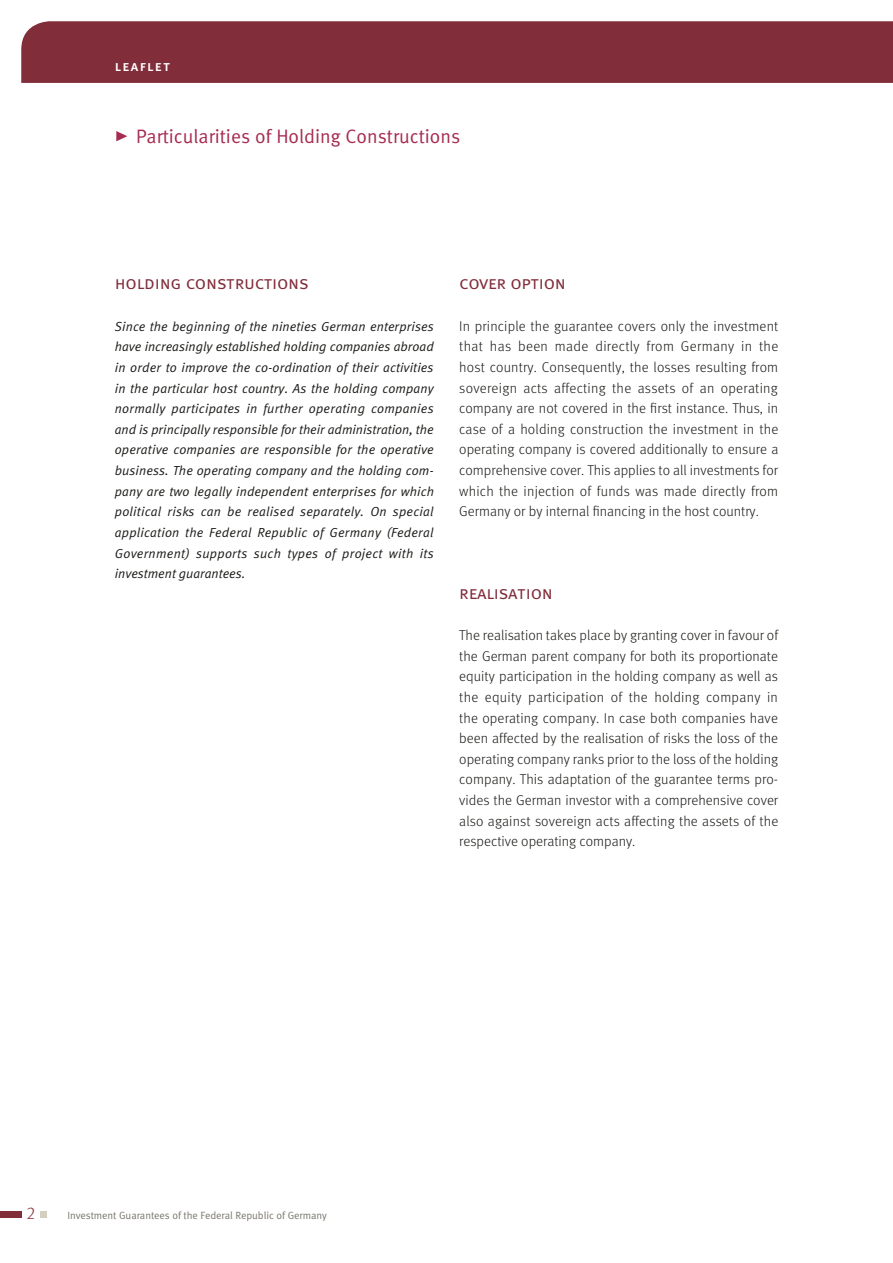
<style>
.page{position:relative;width:893px;height:1263px;background:#fff}
.page>*{position:absolute;margin:0;border:0;box-sizing:border-box;transform-origin:0 0}
._2017_INNEN_Titel{font:19.5px "Meta Normal";color:#a72c52}
.Merkbl_Head_1__DIA{font:18.3px "Meta Normal Caps";letter-spacing:-.01em;color:#812d3a}
.t1{font:17.25px "Meta Light LF";color:#812d3a}
._2017_INNEN_Kategori{font:14.7px "Meta Medium Caps";letter-spacing:.1em;color:#fff}
._2019_-_Merkbl_Fließ{font:300 14.25px/20.7px "Meta";color:#1a1a18;text-align:justify}
._2019_-_Merkbl_Intro{font:italic 13.2px/20.7px "Meta Normal";letter-spacing:.01em;color:#1a1a18}
.t2{font:10.5px "Meta Normal";letter-spacing:-.005em;color:#7a766d}
</style>
<div class="page">
<div style="left:0;top:1211px;width:21px;height:7px;background:#812d3a"></div>
<div style="left:40px;top:1211px;width:7px;height:7px;background:#d5cfc2"></div>
<div style="left:21px;top:21px;width:872px;height:62px;background:#812d3a"></div>
<svg style="left:116px;top:131px;width:11px;height:10px"></svg>
<p class="_2017_INNEN_Kategori" style="left:115px;top:57px;width:57px">leaflet</p>
<p class="_2017_INNEN_Titel" style="left:136px;top:125px;width:326px">Particularities of Holding Constructions</p>
<p class="Merkbl_Head_1__DIA" style="left:115px;top:272px;width:196px">holding constructions</p>
<p class="_2019_-_Merkbl_Intro" style="left:115px;top:316px;width:321px">Since the beginning of the nineties German enterprises have increasingly established holding companies abroad in order to improve the co-ordination of their activities in the particular host country. As the holding company normally participates in further operating companies and is principally responsible for their administration, the operative companies are responsible for the operative business. The operating company and the holding com&shy;pany are two legally independent enterprises for which political risks can be realised separately. On special application the Federal Republic of Germany (Federal Government) supports such types of project with its investment guarantees.</p>
<p class="Merkbl_Head_1__DIA" style="left:459px;top:272px;width:108px">cover option</p>
<p class="_2019_-_Merkbl_Fließ" style="left:459px;top:315px;width:321px">In principle the guarantee covers only the investment that has been made directly from Germany in the host country. Consequently, the losses resulting from sovereign acts affecting the assets of an operating company are not covered in the first instance. Thus, in case of a holding construction the investment in the operating company is covered additionally to ensure a comprehensive cover. This applies to all investments for which the injection of funds was made directly from Germany or by internal financing in the host country.</p>
<p class="Merkbl_Head_1__DIA" style="left:459px;top:582px;width:95px">realisation</p>
<p class="_2019_-_Merkbl_Fließ" style="left:459px;top:625px;width:321px">The realisation takes place by granting cover in favour of the German parent company for both its proportionate equity participation in the holding company as well as the equity participation of the holding company in the operating company. In case both companies have been affected by the realisation of risks the loss of the operating company ranks prior to the loss of the holding company. This adaptation of the guarantee terms pro&shy;vides the German investor with a comprehensive cover also against sovereign acts affecting the assets of the respective operating company.</p>
<p class="t1" style="left:26px;top:1203px;width:10px">2</p>
<p class="t2" style="left:67px;top:1209px;width:261px">Investment Guarantees of the Federal Republic of Germany</p>
</div>
